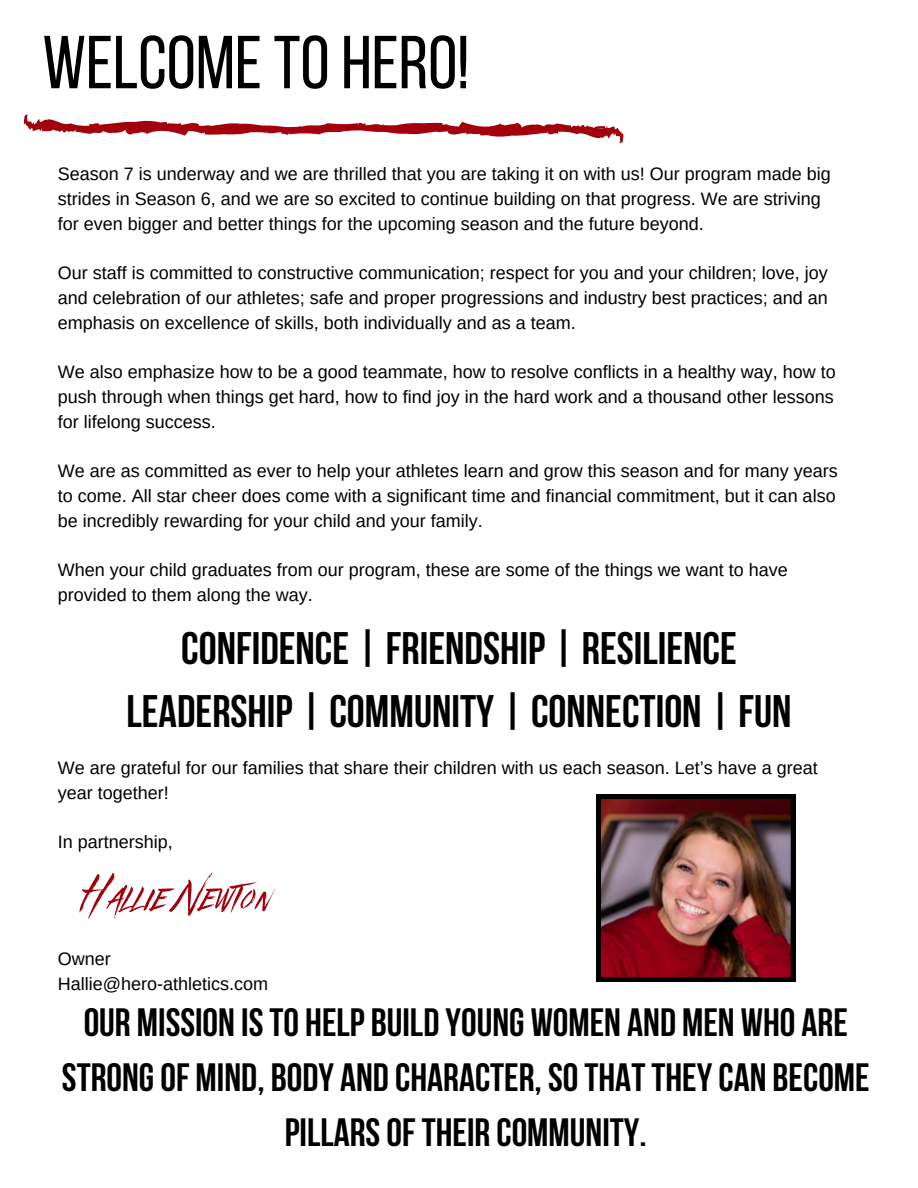
<style>
.page{position:relative;width:918px;height:1188px;background:#fff}
.page>*{position:absolute;margin:0;border:0;box-sizing:border-box;transform-origin:0 0}
.t1{font:74.85px "Bebas Neue";color:#000}
.t2{font:66px "Beastie";color:#a2000d}
.t3{font:700 45.45px/63px "Bebas Neue";color:#000;text-align:center}
.t4{font:700 39.45px/55.2px "Bebas Neue";color:#000;text-align:center}
.t5{font:18px/24.8px "Arimo";color:#000}
</style>
<div class="page">
<svg style="left:24px;top:115px;width:599px;height:21px"></svg>
<img style="left:597px;top:795px;width:198px;height:186px">
<p class="t1" style="left:42px;top:32px;width:428px">WELCOME TO HERO!</p>
<h1 class="t5" style="left:58px;top:161px;width:774px">Season 7 is underway and we are thrilled that you are taking it on with us! Our program made big strides in Season 6, and we are so excited to continue building on that progress. We are striving for even bigger and better things for the upcoming season and the future beyond.</h1>
<p class="t5" style="left:58px;top:260px;width:771px;text-align:justify">Our staff is committed to constructive communication; respect for you and your children; love, joy and celebration of our athletes; safe and proper progressions and industry best practices; and an emphasis on excellence of skills, both individually and as a team.</p>
<p class="t5" style="left:58px;top:359px;width:779px;text-align:justify">We also emphasize how to be a good teammate, how to resolve conflicts in a healthy way, how to push through when things get hard, how to find joy in the hard work and a thousand other lessons for lifelong success.</p>
<p class="t5" style="left:58px;top:458px;width:781px;text-align:justify">We are as committed as ever to help your athletes learn and grow this season and for many years to come. All star cheer does come with a significant time and financial commitment, but it can also be incredibly rewarding for your child and your family.</p>
<p class="t5" style="left:58px;top:557px;width:731px">When your child graduates from our program, these are some of the things we want to have provided to them along the way.</p>
<h2 class="t3" style="left:127px;top:621px;width:666px">CONFIDENCE | FRIENDSHIP | RESILIENCE<br>LEADERSHIP | COMMUNITY | CONNECTION | FUN</h2>
<p class="t5" style="left:58px;top:755px;width:761px">We are grateful for our families that share their children with us each season. Let’s have a great year together!</p>
<p class="t5" style="left:58px;top:830px;width:116px">In partnership,</p>
<p class="t2" style="left:83px;top:845px;width:191px">Hallie Newton</p>
<p class="t5" style="left:58px;top:947px;width:54px">Owner</p>
<p class="t5" style="left:58px;top:971px;width:212px">Hallie@hero-athletics.com</p>
<h3 class="t4" style="left:62px;top:999px;width:809px">OUR MISSION IS TO HELP BUILD YOUNG WOMEN AND MEN WHO ARE<br>STRONG OF MIND, BODY AND CHARACTER, SO THAT THEY CAN BECOME<br>PILLARS OF THEIR COMMUNITY.</h3>
</div>
